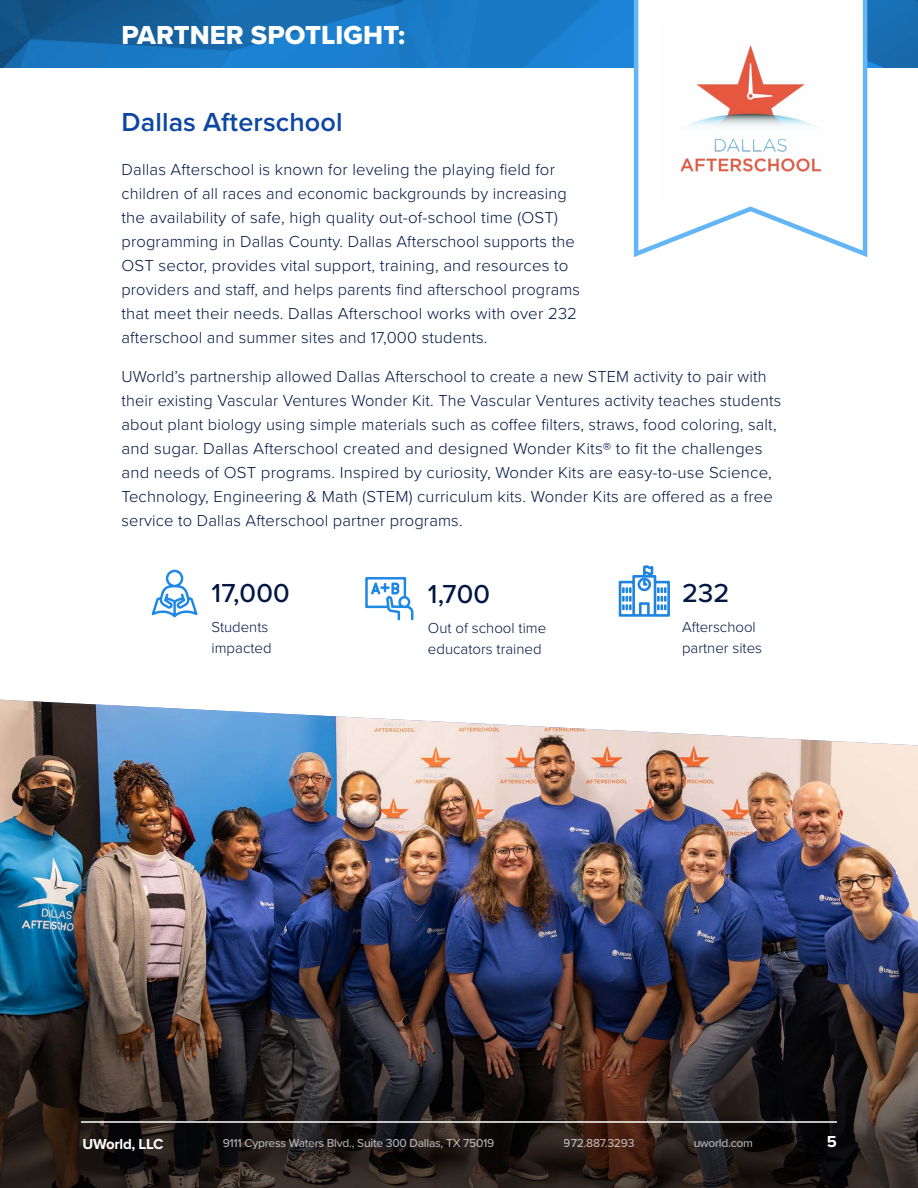
<style>
.page{position:relative;width:918px;height:1188px;background:#fff}
.page>*{position:absolute;margin:0;border:0;box-sizing:border-box;transform-origin:0 0}
.t1{font:600 27px "Proxima Nova";letter-spacing:.005em;color:#0d47a1}
.t2{font:27px "Proxima Nova Extrabld";letter-spacing:.005em;color:#fff}
.t3{font:500 27px "Proxima Nova";letter-spacing:.005em;color:#001643}
.t4{font:300 16.5px/24px "Proxima Nova";letter-spacing:.01em;color:#001643}
.t5{font:700 16.5px "Proxima Nova";color:#fff}
.t6{font:300 15px/21px "Proxima Nova";color:#001643}
.t7{font:700 15px "Proxima Nova";letter-spacing:-.02em;color:#fff}
.t8{font:500 12px "Proxima Nova";letter-spacing:-.02em;color:#fff}
</style>
<div class="page">
<img style="left:0;top:0;width:918px;height:68px">
<svg style="left:618px;top:565px;width:52px;height:52px"></svg>
<svg style="left:151px;top:569px;width:47px;height:49px"></svg>
<svg style="left:365px;top:577px;width:49px;height:44px"></svg>
<img style="left:0;top:700px;width:918px;height:197px">
<img style="left:0;top:897px;width:918px;height:291px">
<svg style="left:632px;top:0;width:238px;height:257px"></svg>
<img style="left:658px;top:17px;width:185px;height:185px">
<hr style="left:81px;top:1121px;width:756px;height:2px;background:#fff">
<h1 class="t2" style="left:122px;top:15px;width:285px">PARTNER SPOTLIGHT:</h1>
<h1 class="t1" style="left:122px;top:102px;width:223px">Dallas Afterschool</h1>
<p class="t4" style="left:122px;top:157px;width:460px">Dallas Afterschool is known for leveling the playing field for children of all races and economic backgrounds by increasing the availability of safe, high quality out-of-school time (OST) programming in Dallas County. Dallas Afterschool supports the OST sector, provides vital support, training, and resources to providers and staff, and helps parents find afterschool programs that meet their needs. Dallas Afterschool works with over 232 afterschool and summer sites and 17,000 students.</p>
<p class="t4" style="left:122px;top:364px;width:661px">UWorld’s partnership allowed Dallas Afterschool to create a new STEM activity to pair with their existing Vascular Ventures Wonder Kit. The Vascular Ventures activity teaches students about plant biology using simple materials such as coffee filters, straws, food coloring, salt, and sugar. Dallas Afterschool created and designed Wonder Kits® to fit the challenges and needs of OST programs. Inspired by curiosity, Wonder Kits are easy-to-use Science, Technology, Engineering &amp; Math (STEM) curriculum kits. Wonder Kits are offered as a free service to Dallas Afterschool partner programs.</p>
<h1 class="t3" style="left:212px;top:573px;width:80px">17,000</h1>
<p class="t6" style="left:212px;top:615px;width:62px">Students impacted</p>
<h1 class="t3" style="left:428px;top:573px;width:64px">1,700</h1>
<p class="t6" style="left:428px;top:616px;width:120px">Out of school time educators trained</p>
<h1 class="t3" style="left:682px;top:573px;width:49px">232</h1>
<p class="t6" style="left:682px;top:616px;width:82px">Afterschool partner sites</p>
<p class="t7" style="left:83px;top:1133px;width:82px">UWorld, LLC</p>
<p class="t8" style="left:223px;top:1134px;width:273px">9111 Cypress Waters Blvd., Suite 300 Dallas, TX 75019</p>
<p class="t8" style="left:564px;top:1134px;width:72px">972.887.3293</p>
<p class="t8" style="left:693px;top:1134px;width:61px">uworld.com</p>
<p class="t5" style="left:827px;top:1129px;width:12px">5</p>
</div>
